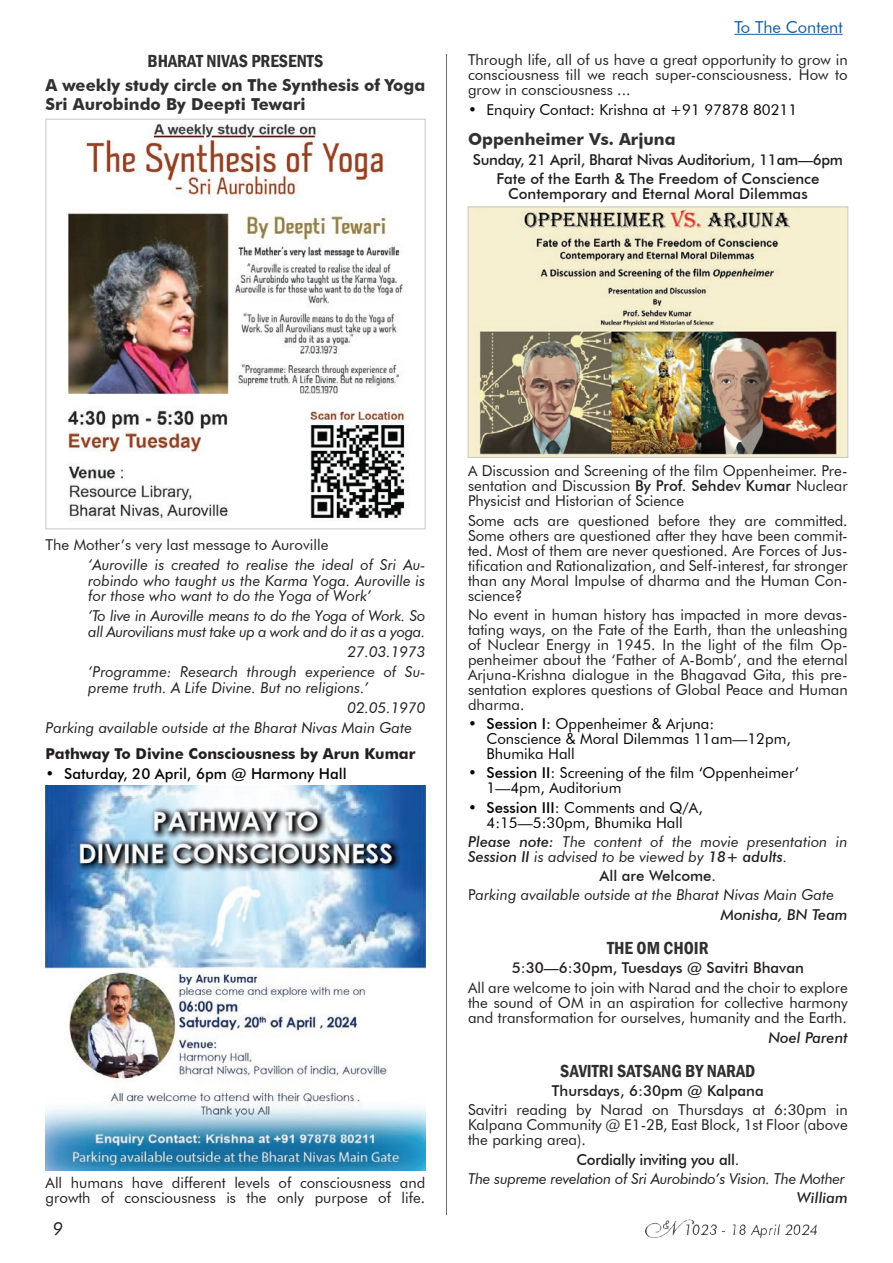
<style>
.page{position:relative;width:893px;height:1263px;background:#fff}
.page>*{position:absolute;margin:0;border:0;box-sizing:border-box;transform-origin:0 0}
.t1{font:600 condensed 18px "Franklin Gothic";color:#312f30}
.t2{font:italic 18px "Futura BT";color:#231f20}
.t3{font:700 16.5px/19.8px "Futura BT";color:#312f30}
.t4{font:16.5px "Futura BT";color:#175d9e}
.t5{font:15px/15px "Futura BT";color:#231f20;text-align:justify}
.t6{font:italic 15px/15.8px "Futura BT";color:#231f20;text-align:justify}
.t7{font:15px/15px "Futura BT";color:#040503}
.t8{font:italic 15px/15.8px "Futura BT";letter-spacing:-.02em;color:#231f20}
.t9{font:500 15px "Futura BT";color:#231f20}
.t10{font:500 15px/19.4px "Futura BT";letter-spacing:-.02em;color:#231f20;text-align:center}
.t11{font:700 15px "Futura BT";color:#231f20}
.t12{font:500 15px "Futura BT";color:#040503}
.t13{font:italic 500 15px "Futura BT";color:#231f20}
.s1{font-weight:400}
.s2{font-weight:500}
.s3{font-style:normal}
</style>
<div class="page">
<img style="left:645px;top:1219px;width:172px;height:19px">
<hr style="left:446px;top:54px;width:1px;height:1161px;background:#6c6d70">
<hr style="left:734px;top:34px;width:109px;height:1px;background:#175d9e">
<img style="left:67px;top:123px;width:341px;height:396px">
<div style="left:45px;top:119px;width:381px;height:410px;border:1px solid #c7c8ca"></div>
<img style="left:46px;top:786px;width:379px;height:385px">
<img style="left:470px;top:209px;width:376px;height:247px">
<div style="left:468px;top:207px;width:380px;height:251px;border:1px solid #c7c8ca"></div>
<p class="t1" style="left:148px;top:49px;width:177px">BHARAT NIVAS PRESENTS</p>
<p class="t3" style="left:46px;top:75px;width:381px">A weekly study circle on The Synthesis of Yoga<br>Sri Aurobindo By Deepti Tewari</p>
<p class="t4" style="left:734px;top:17px;width:110px">To The Content</p>
<p class="t5" style="left:468px;top:52px;width:381px">Through life, all of us have a great opportunity to grow in consciousness till we reach super-consciousness. How to grow in consciousness ...</p>
<p class="t7" style="left:468px;top:102px;width:331px">• Enquiry Contact: Krishna at +91 97878 80211</p>
<p class="t3" style="left:468px;top:129px;width:209px">Oppenheimer Vs. Arjuna</p>
<p class="t10" style="left:473px;top:149px;width:372px">Sunday, 21 April, Bharat Nivas Auditorium, 11am—6pm<br>Fate of the Earth &amp; The Freedom of Conscience</p>
<p class="t9" style="left:508px;top:185px;width:301px">Contemporary and Eternal Moral Dilemmas</p>
<p class="t5" style="left:46px;top:537px;width:284px">The Mother’s very last message to Auroville</p>
<p class="t6" style="left:88px;top:556px;width:339px">‘Auroville is created to realise the ideal of Sri Au&shy;robindo who taught us the Karma Yoga. Auroville is for those who want to do the Yoga of Work’</p>
<p class="t8" style="left:88px;top:608px;width:339px">‘To live in Auroville means to do the Yoga of Work. So all Aurovilians must take up a work and do it as a yoga.</p>
<p class="t6" style="left:88px;top:642px;width:339px;line-height:20px;text-align:right">27.03.1973<br>‘Programme: Research through experience of Su-</p>
<p class="t6" style="left:88px;top:679px;width:282px">preme truth. A Life Divine. But no religions.’</p>
<p class="t6" style="left:348px;top:699px;width:79px">02.05.1970</p>
<p class="t6" style="left:46px;top:719px;width:368px">Parking available outside at the Bharat Nivas Main Gate</p>
<p class="t11" style="left:46px;top:745px;width:371px">Pathway To Divine Consciousness by Arun Kumar</p>
<p class="t12" style="left:46px;top:764px;width:302px"><span class="s1">•</span> Saturday, 20 April, 6pm @ Harmony Hall</p>
<p class="t5" style="left:46px;top:1175px;width:381px">All humans have different levels of consciousness and growth of consciousness is the only purpose of life.</p>
<p class="t2" style="left:53px;top:1217px;width:12px">9</p>
<p class="t5" style="left:468px;top:463px;width:381px">A Discussion and Screening of the film Oppenheimer. Pre&shy;sentation and Discussion <span class="s2">By Prof. Sehdev Kumar</span> Nuclear Physicist and Historian of Science</p>
<p class="t5" style="left:468px;top:513px;width:381px">Some acts are questioned before they are committed.<br>Some others are questioned after they have been commit&shy;ted. Most of them are never questioned. Are Forces of Jus&shy;tification and Rationalization, and Self-interest, far stronger than any Moral Impulse of dharma and the Human Con&shy;science?</p>
<p class="t5" style="left:468px;top:607px;width:381px">No event in human history has impacted in more devas&shy;tating ways, on the Fate of the Earth, than the unleashing of Nuclear Energy in 1945. In the light of the film Op&shy;penheimer about the ‘Father of A-Bomb’, and the eternal Arjuna-Krishna dialogue in the Bhagavad Gita, this pre&shy;sentation explores questions of Global Peace and Human dharma.</p>
<p class="t7" style="left:486px;top:716px;width:306px;text-indent:-18px">• <span class="s2">Session I:</span> Oppenheimer &amp; Arjuna:<br>Conscience &amp; Moral Dilemmas 11am—12pm,<br>Bhumika Hall</p>
<p class="t7" style="left:486px;top:765px;width:314px;text-indent:-18px">• <span class="s2">Session II:</span> Screening of the film ‘Oppenheimer’<br>1—4pm, Auditorium</p>
<p class="t7" style="left:468px;top:800px;width:236px;text-align:center">• <span class="s2">Session III:</span> Comments and Q/A,<br>4:15—5:30pm, Bhumika Hall</p>
<p class="t6" style="left:468px;top:834px;width:381px;line-height:15px"><span class="s2">Please note:</span> The content of the movie presentation in<br><span class="s2">Session II</span> is advised to be viewed by <span class="s2">18+ adults</span>.</p>
<p class="t9" style="left:600px;top:867px;width:118px">All are Welcome.</p>
<p class="t6" style="left:468px;top:887px;width:368px"><span class="s3">P</span>arking available outside at the Bharat Nivas Main Gate</p>
<p class="t13" style="left:721px;top:905px;width:128px">Monisha, BN Team</p>
<p class="t1" style="left:607px;top:936px;width:103px">THE OM CHOIR</p>
<p class="t9" style="left:512px;top:959px;width:294px">5:30—6:30pm, Tuesdays @ Savitri Bhavan</p>
<p class="t5" style="left:468px;top:979px;width:381px">All are welcome to join with Narad and the choir to explore the sound of OM in an aspiration for collective harmony and transformation for ourselves, humanity and the Earth.</p>
<p class="t13" style="left:768px;top:1028px;width:81px">Noel Parent</p>
<p class="t1" style="left:560px;top:1059px;width:197px">SAVITRI SATSANG BY NARAD</p>
<p class="t9" style="left:552px;top:1082px;width:213px">Thursdays, 6:30pm @ Kalpana</p>
<p class="t5" style="left:468px;top:1102px;width:381px">Savitri reading by Narad on Thursdays at 6:30pm in Kalpana Community @ E1-2B, East Block, 1st Floor (above the parking area).</p>
<p class="t10" style="left:576px;top:1149px;width:164px">Cordially inviting you all.</p>
<p class="t8" style="left:468px;top:1170px;width:378px">The supreme revelation of Sri Aurobindo’s Vision. The Mother</p>
<p class="t13" style="left:797px;top:1189px;width:52px">William</p>
</div>
